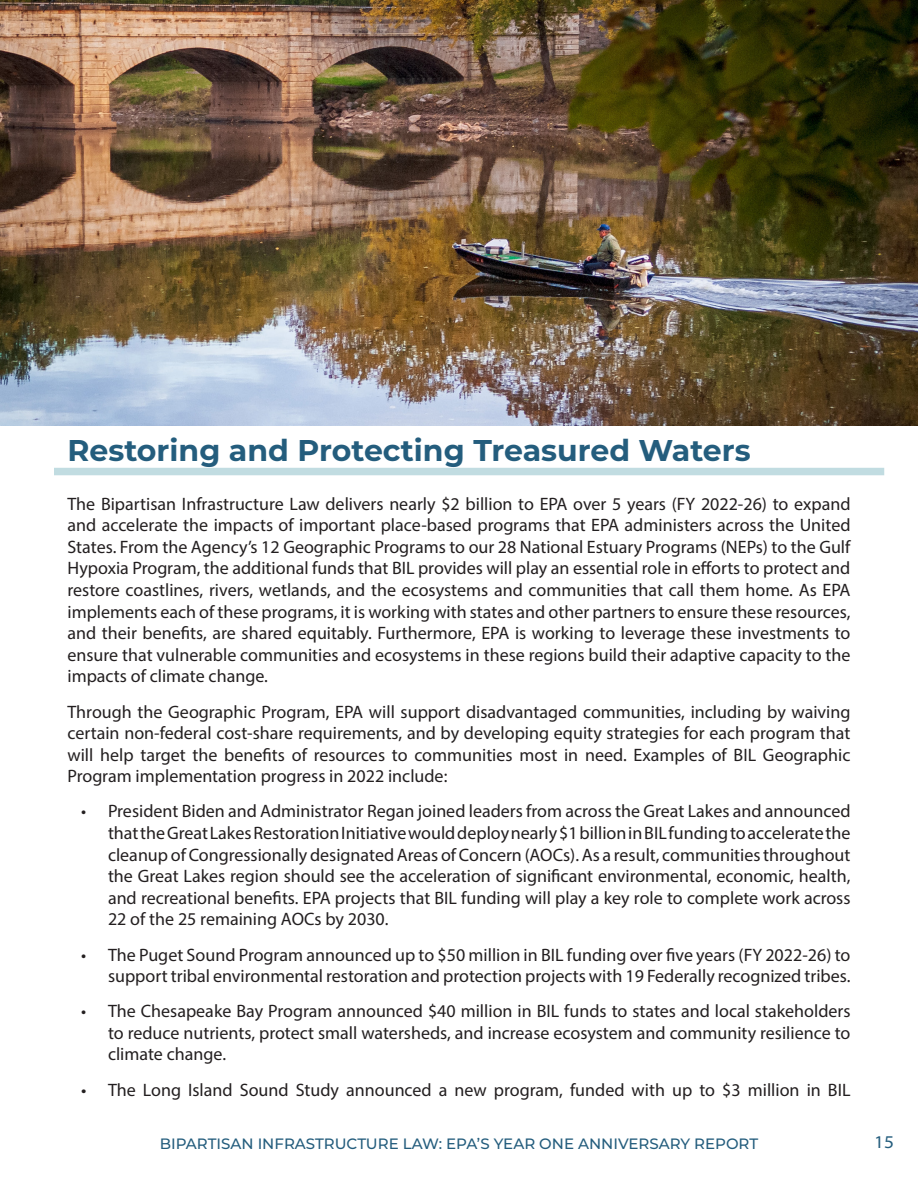
<style>
.page{position:relative;width:918px;height:1188px;background:#fff}
.page>*{position:absolute;margin:0;border:0;box-sizing:border-box;transform-origin:0 0}
.Main_Header{font:700 30px "Montserrat";color:#245d7d}
.Body_Text_12_pts{font:18px/21.6px "Myriad Pro";color:#231f20;text-align:justify}
.Body_Text_12_pts-2{font:18px "Myriad Pro";color:#231f20;scale:1.05 1}
.t1{font:semi-expanded 18px "Myriad Pro";color:#245d7d}
.t2{font:500 15px "Montserrat";color:#245d7d}
</style>
<div class="page">
<div style="left:54px;top:468px;width:830px;height:7px;background:#c1dce1"></div>
<img style="left:0;top:0;width:918px;height:426px">
<p class="Main_Header" style="left:68px;top:429px;width:685px">Restoring and Protecting Treasured Waters</p>
<p class="Body_Text_12_pts" style="left:68px;top:493px;width:785px">The Bipartisan Infrastructure Law delivers nearly $2 billion to EPA over 5 years (FY 2022-26) to expand and accelerate the impacts of important place-based programs that EPA administers across the United States. From the Agency’s 12 Geographic Programs to our 28 National Estuary Programs (NEPs) to the Gulf Hypoxia Program, the additional funds that BIL provides will play an essential role in efforts to protect and restore coastlines, rivers, wetlands, and the ecosystems and communities that call them home. As EPA implements each of these programs, it is working with states and other partners to ensure these resources, and their benefits, are shared equitably. Furthermore, EPA is working to leverage these investments to ensure that vulnerable communities and ecosystems in these regions build their adaptive capacity to the impacts of climate change.</p>
<p class="Body_Text_12_pts" style="left:68px;top:700px;width:785px">Through the Geographic Program, EPA will support disadvantaged communities, including by waiving certain non-federal cost-share requirements, and by developing equity strategies for each program that will help target the benefits of resources to communities most in need. Examples of BIL Geographic Program implementation progress in 2022 include:</p>
<p class="Body_Text_12_pts" style="left:108px;top:800px;width:744px;text-indent:-27px">• President Biden and Administrator Regan joined leaders from across the Great Lakes and announced that the Great Lakes Restoration Initiative would deploy nearly $1 billion in BIL funding to accelerate the cleanup of Congressionally designated Areas of Concern (AOCs). As a result, communities throughout the Great Lakes region should see the acceleration of significant environmental, economic, health, and recreational benefits. EPA projects that BIL funding will play a key role to complete work across 22 of the 25 remaining AOCs by 2030.</p>
<p class="Body_Text_12_pts" style="left:81px;top:943px;width:771px;text-align:right">• The Puget Sound Program announced up to $50 million in BIL funding over five years (FY 2022-26) to support tribal environmental restoration and protection projects with 19 Federally recognized tribes.</p>
<p class="Body_Text_12_pts" style="left:108px;top:1000px;width:744px;text-indent:-27px">• The Chesapeake Bay Program announced $40 million in BIL funds to states and local stakeholders to reduce nutrients, protect small watersheds, and increase ecosystem and community resilience to climate change.</p>
<p class="Body_Text_12_pts-2" style="left:81px;top:1078px;width:734px">• The Long Island Sound Study announced a new program, funded with up to $3 million in BIL</p>
<p class="t2" style="left:160px;top:1133px;width:600px">BIPARTISAN INFRASTRUCTURE LAW: EPA’S YEAR ONE ANNIVERSARY REPORT</p>
<p class="t1" style="left:874px;top:1130px;width:22px">15</p>
</div>
